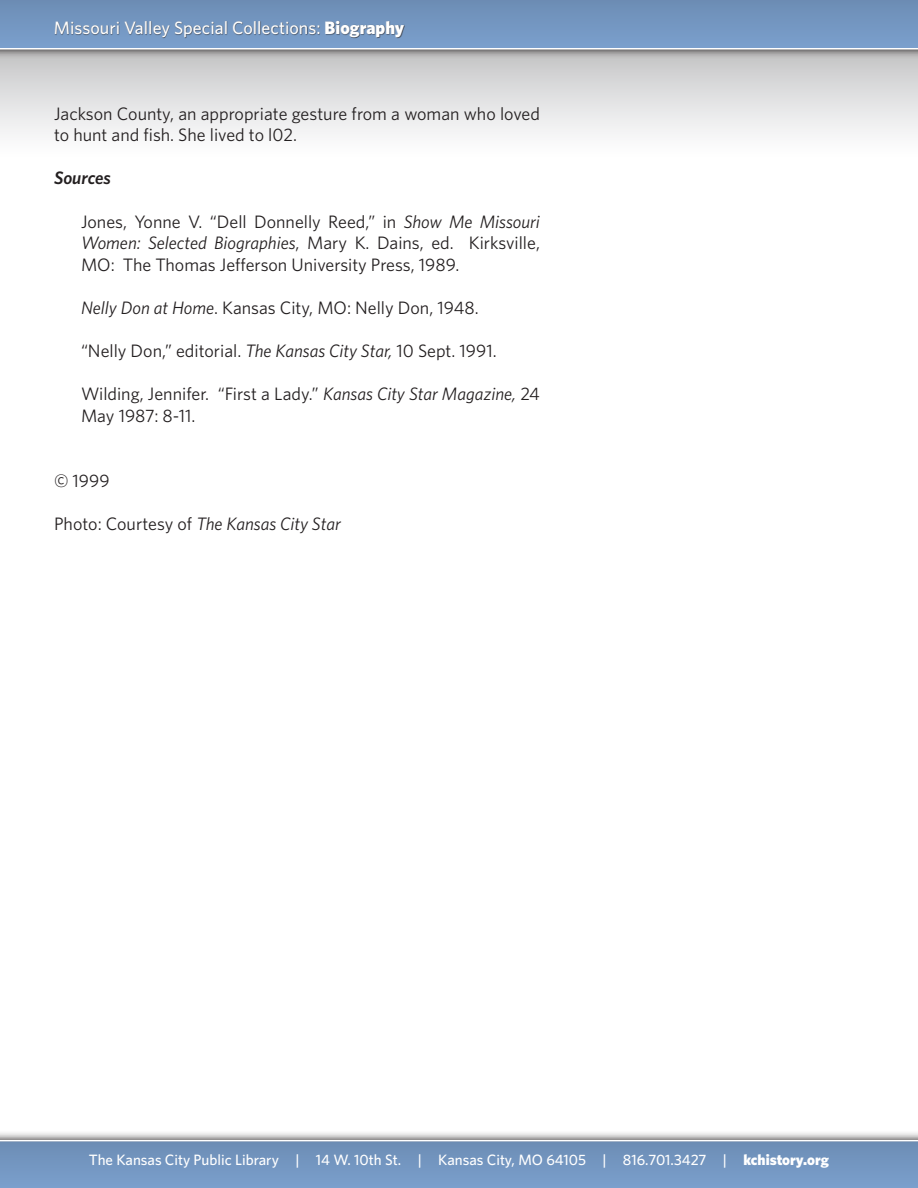
<style>
.page{position:relative;width:918px;height:1188px;background:#fff}
.page>*{position:absolute;margin:0;border:0;box-sizing:border-box;transform-origin:0 0}
.t1{font:18px/21.6px "Whitney";color:#231f20}
.t2{font:500 18px "Whitney";color:#fff}
.t3{font:italic 18px "Whitney";color:#231f20}
.t4{font:italic 600 18px "Whitney";color:#231f20}
.t5{font:500 15px "Whitney";color:#fff}
.s1{font-weight:900}
.s2{font-style:italic}
.s3{font-style:normal}
</style>
<div class="page">
<div style="left:0;top:50px;width:918px;height:108px;background:linear-gradient(to bottom,#c5c5c6,#fff)"></div>
<div style="left:0;top:0;width:918px;height:60px;background:#231f20;opacity:.75"></div>
<div style="left:0;top:0;width:918px;height:48px;background:linear-gradient(to bottom,#6c8db4,#7b9fcc)"></div>
<div style="left:52px;top:16px;width:544px;height:41px;background:#231f20;opacity:.75"></div>
<div style="left:0;top:1130px;width:918px;height:58px;background:#231f20;opacity:.75"></div>
<svg style="left:0;top:1140px;width:918px;height:2px"></svg>
<div style="left:0;top:1142px;width:918px;height:46px;background:#7396c1"></div>
<p class="t2" style="left:54px;top:17px;width:352px">Missouri Valley Special Collections: <span class="s1">Biography</span></p>
<p class="t1" style="left:54px;top:102px;width:488px">Jackson County, an appropriate gesture from a woman who loved to hunt and fish. She lived to l02.</p>
<p class="t4" style="left:54px;top:167px;width:58px">Sources</p>
<p class="t1" style="left:81px;top:210px;width:461px;text-align:justify">Jones, Yonne V. “Dell Donnelly Reed,” in <span class="s2">Show Me Missouri Women: Selected Biographies</span>, Mary K. Dains, ed. Kirksville, MO: The Thomas Jefferson University Press, 1989.</p>
<p class="t1" style="left:81px;top:296px;width:399px"><span class="s2">Nelly Don at Home</span>. Kansas City, MO: Nelly Don, 1948.</p>
<p class="t1" style="left:81px;top:340px;width:417px">“Nelly Don,” editorial. <span class="s2">The Kansas City Star,</span> 10 Sept. 1991.</p>
<p class="t1" style="left:81px;top:383px;width:460px">Wilding, Jennifer. “First a Lady.” <span class="s2">Kansas City Star Magazine,</span> 24<br>May 1987: 8-11.</p>
<p class="t1" style="left:54px;top:469px;width:57px">© 1999</p>
<p class="t3" style="left:54px;top:513px;width:288px"><span class="s3">Photo: Courtesy of</span> The Kansas City Star</p>
<p class="t5" style="left:89px;top:1151px;width:742px">The Kansas City Public Library | 14 W. 10th St. | Kansas City, MO 64105 | 816.701.3427 | <span class="s1">kchistory.org</span></p>
</div>
